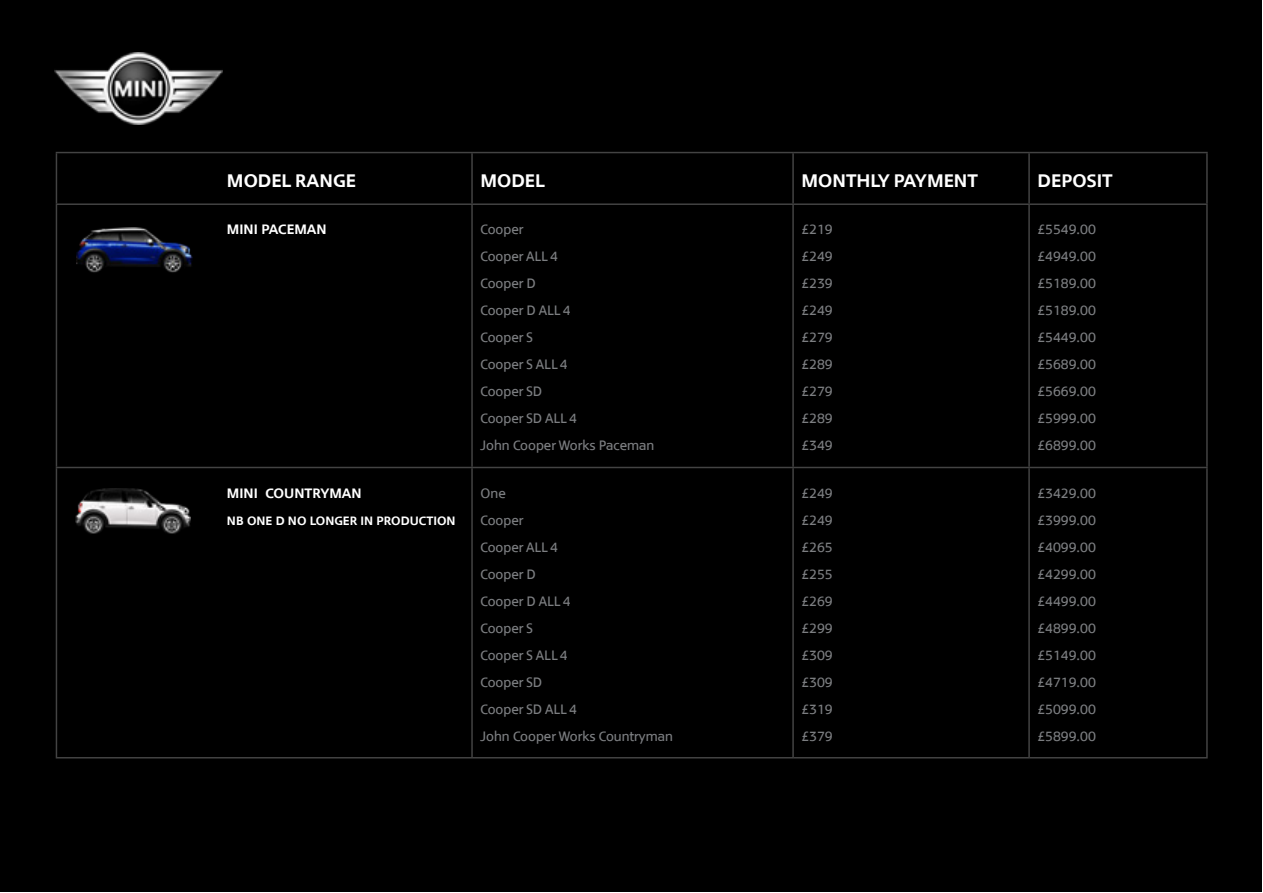
<style>
.page{position:relative;width:1263px;height:893px;background:#fff}
.page>*{position:absolute;margin:0;border:0;box-sizing:border-box;transform-origin:0 0}
.t1{font:18px "MINI Type Global Pro Headline";color:#fff}
.t2{font:13.5px "MINI Type Global Pro";color:#7c7e81}
.t3{font:13.5px "MINI Type Global Pro Headline";color:#fff}
.t4{font:12px "MINI Type Global Pro Headline";color:#fff}
</style>
<div class="page">
<div style="left:1px;top:1px;width:1261px;height:891px;background:#000"></div>
<img style="left:54px;top:53px;width:168px;height:72px">
<hr style="left:471px;top:153px;width:2px;height:50px;background:#434343">
<hr style="left:792px;top:153px;width:2px;height:50px;background:#434343">
<hr style="left:1028px;top:153px;width:2px;height:50px;background:#434343">
<hr style="left:471px;top:205px;width:2px;height:262px;background:#434343">
<hr style="left:792px;top:205px;width:2px;height:262px;background:#434343">
<hr style="left:1028px;top:205px;width:2px;height:262px;background:#434343">
<hr style="left:471px;top:468px;width:2px;height:289px;background:#434343">
<hr style="left:792px;top:468px;width:2px;height:289px;background:#434343">
<hr style="left:1028px;top:468px;width:2px;height:289px;background:#434343">
<hr style="left:56px;top:757px;width:416px;height:1px;background:#434343">
<hr style="left:472px;top:757px;width:321px;height:1px;background:#434343">
<hr style="left:793px;top:757px;width:236px;height:1px;background:#434343">
<hr style="left:1029px;top:757px;width:179px;height:1px;background:#434343">
<hr style="left:56px;top:152px;width:416px;height:1px;background:#434343">
<hr style="left:56px;top:153px;width:1px;height:50px;background:#434343">
<hr style="left:472px;top:152px;width:321px;height:1px;background:#434343">
<hr style="left:793px;top:152px;width:236px;height:1px;background:#434343">
<hr style="left:1029px;top:152px;width:179px;height:1px;background:#434343">
<hr style="left:1206px;top:153px;width:2px;height:50px;background:#434343">
<hr style="left:56px;top:203px;width:416px;height:2px;background:#434343">
<hr style="left:56px;top:205px;width:1px;height:262px;background:#434343">
<hr style="left:472px;top:203px;width:321px;height:2px;background:#434343">
<hr style="left:793px;top:203px;width:236px;height:2px;background:#434343">
<hr style="left:1029px;top:203px;width:179px;height:2px;background:#434343">
<hr style="left:1206px;top:205px;width:2px;height:262px;background:#434343">
<hr style="left:56px;top:467px;width:416px;height:1px;background:#434343">
<hr style="left:56px;top:468px;width:1px;height:289px;background:#434343">
<hr style="left:472px;top:467px;width:321px;height:1px;background:#434343">
<hr style="left:793px;top:467px;width:236px;height:1px;background:#434343">
<hr style="left:1029px;top:467px;width:179px;height:1px;background:#434343">
<hr style="left:1206px;top:468px;width:2px;height:289px;background:#434343">
<img style="left:77px;top:227px;width:115px;height:46px">
<img style="left:75px;top:488px;width:116px;height:46px">
<p class="t1" style="left:227px;top:166px;width:131px">MODEL RANGE</p>
<p class="t1" style="left:480px;top:166px;width:66px">MODEL</p>
<p class="t1" style="left:801px;top:166px;width:178px">MONTHLY PAYMENT</p>
<p class="t1" style="left:1037px;top:166px;width:77px">DEPOSIT</p>
<p class="t3" style="left:227px;top:219px;width:101px">MINI PACEMAN</p>
<p class="t2" style="left:480px;top:220px;width:45px">Cooper</p>
<p class="t2" style="left:480px;top:247px;width:79px">Cooper ALL 4</p>
<p class="t2" style="left:480px;top:274px;width:57px">Cooper D</p>
<p class="t2" style="left:480px;top:301px;width:92px">Cooper D ALL 4</p>
<p class="t2" style="left:480px;top:328px;width:54px">Cooper S</p>
<p class="t2" style="left:480px;top:355px;width:89px">Cooper S ALL 4</p>
<p class="t2" style="left:480px;top:382px;width:63px">Cooper SD</p>
<p class="t2" style="left:480px;top:409px;width:98px">Cooper SD ALL 4</p>
<p class="t2" style="left:480px;top:436px;width:175px">John Cooper Works Paceman</p>
<p class="t2" style="left:801px;top:220px;width:33px">£219</p>
<p class="t2" style="left:801px;top:247px;width:33px">£249</p>
<p class="t2" style="left:801px;top:274px;width:33px">£239</p>
<p class="t2" style="left:801px;top:301px;width:33px">£249</p>
<p class="t2" style="left:801px;top:328px;width:33px">£279</p>
<p class="t2" style="left:801px;top:355px;width:33px">£289</p>
<p class="t2" style="left:801px;top:382px;width:33px">£279</p>
<p class="t2" style="left:801px;top:409px;width:33px">£289</p>
<p class="t2" style="left:801px;top:436px;width:33px">£349</p>
<p class="t2" style="left:1037px;top:220px;width:60px">£5549.00</p>
<p class="t2" style="left:1037px;top:247px;width:60px">£4949.00</p>
<p class="t2" style="left:1037px;top:274px;width:60px">£5189.00</p>
<p class="t2" style="left:1037px;top:301px;width:60px">£5189.00</p>
<p class="t2" style="left:1037px;top:328px;width:60px">£5449.00</p>
<p class="t2" style="left:1037px;top:355px;width:60px">£5689.00</p>
<p class="t2" style="left:1037px;top:382px;width:60px">£5669.00</p>
<p class="t2" style="left:1037px;top:409px;width:60px">£5999.00</p>
<p class="t2" style="left:1037px;top:436px;width:60px">£6899.00</p>
<p class="t3" style="left:227px;top:482px;width:136px">MINI COUNTRYMAN</p>
<p class="t4" style="left:227px;top:511px;width:230px">NB ONE D NO LONGER IN PRODUCTION</p>
<p class="t2" style="left:480px;top:483px;width:27px">One</p>
<p class="t2" style="left:480px;top:510px;width:45px">Cooper</p>
<p class="t2" style="left:480px;top:537px;width:79px">Cooper ALL 4</p>
<p class="t2" style="left:480px;top:564px;width:57px">Cooper D</p>
<p class="t2" style="left:480px;top:591px;width:92px">Cooper D ALL 4</p>
<p class="t2" style="left:480px;top:618px;width:54px">Cooper S</p>
<p class="t2" style="left:480px;top:645px;width:89px">Cooper S ALL 4</p>
<p class="t2" style="left:480px;top:672px;width:63px">Cooper SD</p>
<p class="t2" style="left:480px;top:699px;width:98px">Cooper SD ALL 4</p>
<p class="t2" style="left:480px;top:726px;width:194px">John Cooper Works Countryman</p>
<p class="t2" style="left:801px;top:483px;width:33px">£249</p>
<p class="t2" style="left:801px;top:510px;width:33px">£249</p>
<p class="t2" style="left:801px;top:537px;width:33px">£265</p>
<p class="t2" style="left:801px;top:564px;width:33px">£255</p>
<p class="t2" style="left:801px;top:591px;width:33px">£269</p>
<p class="t2" style="left:801px;top:618px;width:33px">£299</p>
<p class="t2" style="left:801px;top:645px;width:33px">£309</p>
<p class="t2" style="left:801px;top:672px;width:33px">£309</p>
<p class="t2" style="left:801px;top:699px;width:33px">£319</p>
<p class="t2" style="left:801px;top:726px;width:33px">£379</p>
<p class="t2" style="left:1037px;top:483px;width:60px">£3429.00</p>
<p class="t2" style="left:1037px;top:510px;width:60px">£3999.00</p>
<p class="t2" style="left:1037px;top:537px;width:60px">£4099.00</p>
<p class="t2" style="left:1037px;top:564px;width:60px">£4299.00</p>
<p class="t2" style="left:1037px;top:591px;width:60px">£4499.00</p>
<p class="t2" style="left:1037px;top:618px;width:60px">£4899.00</p>
<p class="t2" style="left:1037px;top:645px;width:60px">£5149.00</p>
<p class="t2" style="left:1037px;top:672px;width:60px">£4719.00</p>
<p class="t2" style="left:1037px;top:699px;width:60px">£5099.00</p>
<p class="t2" style="left:1037px;top:726px;width:60px">£5899.00</p>
</div>
